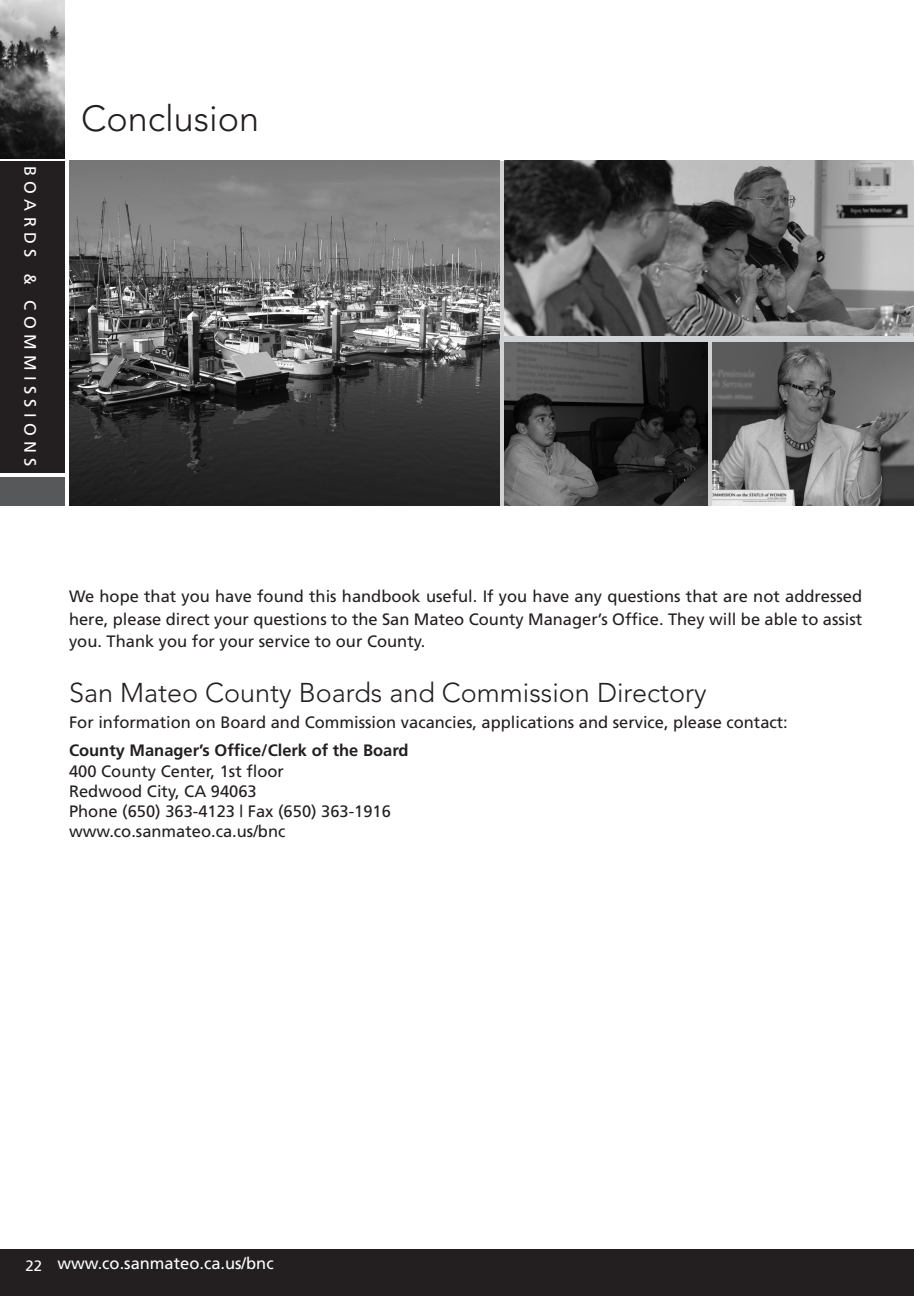
<style>
.page{position:relative;width:914px;height:1296px;background:#fff}
.page>*{position:absolute;margin:0;border:0;box-sizing:border-box;transform-origin:0 0}
.Subhead_1{font:300 36px "Avenir";color:#231f20}
.subhead2{font:300 27px "Avenir";color:#231f20}
.Bullets_Lead{font:16.5px/20.2px "Frutiger";color:#231f20}
.Body{font:16.5px/22.5px "Frutiger";color:#231f20;text-align:justify}
.Body-2{font:16.5px "Frutiger";color:#fff}
.Body-3{font:16.5px "Frutiger";letter-spacing:.325em;color:#fff}
.t1{font:15px "Frutiger";color:#fff}
.s1{font-weight:700}
</style>
<div class="page">
<div style="left:0;top:1249px;width:914px;height:47px;background:#231f20"></div>
<div style="left:0;top:161px;width:65px;height:312px;background:#231f20"></div>
<img style="left:504px;top:342px;width:204px;height:164px">
<img style="left:504px;top:161px;width:410px;height:174px">
<img style="left:713px;top:342px;width:201px;height:164px">
<img style="left:69px;top:161px;width:431px;height:345px">
<img style="left:0;top:0;width:65px;height:158px">
<div style="left:0;top:478px;width:65px;height:28px;background:#57585a"></div>
<p class="Body-3" style="left:40px;top:166px;width:302px;rotate:90deg">BOARDS &amp; COMMISSIONS</p>
<p class="Subhead_1" style="left:81px;top:97px;width:180px">Conclusion</p>
<p class="Body" style="left:69px;top:585px;width:795px">We hope that you have found this handbook useful. If you have any questions that are not addressed here, please direct your questions to the San Mateo County Manager’s Office. They will be able to assist you. Thank you for your service to our County.</p>
<p class="subhead2" style="left:69px;top:677px;width:639px">San Mateo County Boards and Commission Directory</p>
<p class="Bullets_Lead" style="left:69px;top:712px;width:720px">For information on Board and Commission vacancies, applications and service, please contact:</p>
<p class="Bullets_Lead" style="left:69px;top:740px;width:341px"><span class="s1">County Manager’s Office/Clerk of the Board </span>400 County Center, 1st floor<br>Redwood City, CA 94063<br>Phone (650) 363-4123 | Fax (650) 363-1916 www.co.sanmateo.ca.us/bnc</p>
<p class="t1" style="left:26px;top:1257px;width:18px">22</p>
<p class="Body-2" style="left:57px;top:1254px;width:218px">www.co.sanmateo.ca.us/bnc</p>
</div>
